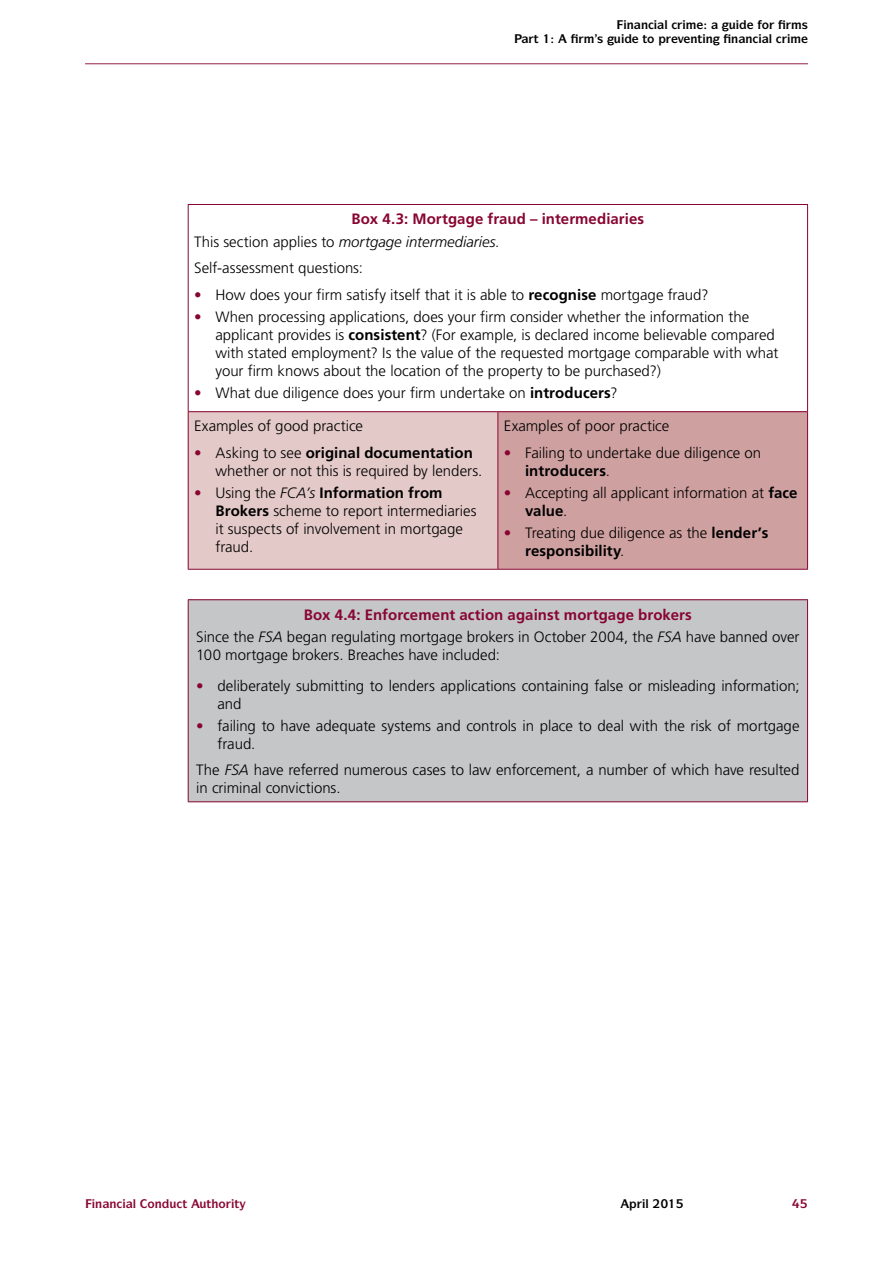
<style>
.page{position:relative;width:893px;height:1263px;background:#fff}
.page>*{position:absolute;margin:0;border:0;box-sizing:border-box;transform-origin:0 0}
.t1{font:300 15px/18px "Frutiger LT Std";color:#000}
.t2{font:700 15px/22.2px "Frutiger LT Std";letter-spacing:.005em;color:#880532}
.t3{font:700 12px "ITC Symbol Std";color:#880532}
.t4{font:700 12px "ITC Symbol Std";color:#000}
.s1{font-weight:300;color:#000}
.s2{font-weight:300;font-style:italic;color:#000}
.s3{font-weight:700;color:#880532}
.s4{font-weight:700}
.s5{font-style:italic}
</style>
<div class="page">
<hr style="left:85px;top:63px;width:723px;height:1px;background:#880532">
<div style="left:188px;top:412px;width:310px;height:157px;background:#e3c9c8"></div>
<div style="left:498px;top:412px;width:310px;height:157px;background:#cfa0a0"></div>
<hr style="left:188px;top:204px;width:310px;height:1px;background:#880532">
<hr style="left:188px;top:205px;width:1px;height:206px;background:#880532">
<hr style="left:498px;top:204px;width:310px;height:1px;background:#880532">
<hr style="left:807px;top:205px;width:1px;height:206px;background:#880532">
<hr style="left:188px;top:411px;width:310px;height:1px;background:#880532">
<hr style="left:188px;top:412px;width:1px;height:157px;background:#880532">
<hr style="left:188px;top:569px;width:310px;height:1px;background:#880532">
<hr style="left:498px;top:411px;width:310px;height:1px;background:#880532">
<hr style="left:497px;top:412px;width:1px;height:157px;background:#880532">
<hr style="left:807px;top:412px;width:1px;height:157px;background:#880532">
<hr style="left:498px;top:569px;width:310px;height:1px;background:#880532">
<div style="left:188px;top:600px;width:619px;height:202px;background:#c4c6c7"></div>
<hr style="left:188px;top:599px;width:620px;height:1px;background:#880532">
<hr style="left:188px;top:600px;width:1px;height:201px;background:#880532">
<hr style="left:807px;top:600px;width:1px;height:201px;background:#880532">
<hr style="left:188px;top:801px;width:620px;height:1px;background:#880532">
<p class="t4" style="left:664px;top:17px;width:5px">●</p>
<p class="t4" style="left:678px;top:31px;width:37px">❖ ■▼■</p>
<p class="t4" style="left:769px;top:31px;width:5px">●</p>
<p class="t2" style="left:194px;top:208px;width:451px;text-indent:157px">Box 4.3: Mortgage fraud – intermediaries<br><span class="s1">This section applies to</span> <span class="s2">mortgage intermediaries</span><span class="s1">.</span></p>
<p class="t1" style="left:194px;top:259px;width:170px">Self-assessment questions:</p>
<p class="t1" style="left:194px;top:286px;width:516px"><span class="s3">•</span> How does your firm satisfy itself that it is able to <span class="s4">recognise</span> mortgage fraud?</p>
<p class="t1" style="left:215px;top:308px;width:565px;text-indent:-21px"><span class="s3">•</span> When processing applications, does your firm consider whether the information the applicant provides is <span class="s4">consistent</span>? (For example, is declared income believable compared with stated employment? Is the value of the requested mortgage comparable with what your firm knows about the location of the property to be purchased?)</p>
<p class="t1" style="left:194px;top:384px;width:425px"><span class="s3">•</span> What due diligence does your firm undertake on <span class="s4">introducers</span>?</p>
<p class="t1" style="left:194px;top:417px;width:170px">Examples of good practice</p>
<p class="t1" style="left:215px;top:444px;width:268px;text-indent:-21px"><span class="s3">•</span> Asking to see <span class="s4">original documentation </span>whether or not this is required by lenders.</p>
<p class="t1" style="left:215px;top:484px;width:263px;text-indent:-21px"><span class="s3">•</span> Using the <span class="s5">FCA’s</span> <span class="s4">Information from<br>Brokers</span> scheme to report intermediaries it suspects of involvement in mortgage fraud.</p>
<p class="t1" style="left:504px;top:417px;width:167px">Examples of poor practice</p>
<p class="t1" style="left:525px;top:444px;width:238px;text-indent:-21px"><span class="s3">•</span> Failing to undertake due diligence on <span class="s4">introducers</span>.</p>
<p class="t1" style="left:525px;top:484px;width:274px;text-indent:-21px"><span class="s3">•</span> Accepting all applicant information at <span class="s4">face value</span>.</p>
<p class="t1" style="left:525px;top:524px;width:245px;text-indent:-21px"><span class="s3">•</span> Treating due diligence as the <span class="s4">lender’s responsibility</span>.</p>
<p class="t1" style="left:196px;top:603px;width:605px;line-height:22.2px;text-align:center"><span class="s3">Box 4.4: Enforcement action against mortgage brokers<br></span>Since the <span class="s5">FSA</span> began regulating mortgage brokers in October 2004, the <span class="s5">FSA</span> have banned over</p>
<p class="t1" style="left:196px;top:646px;width:305px">100 mortgage brokers. Breaches have included:</p>
<p class="t1" style="left:218px;top:676px;width:583px;text-indent:-21px"><span class="s3">•</span> deliberately submitting to lenders applications containing false or misleading information; and</p>
<p class="t1" style="left:218px;top:717px;width:583px;text-indent:-21px"><span class="s3">•</span> failing to have adequate systems and controls in place to deal with the risk of mortgage fraud.</p>
<p class="t1" style="left:196px;top:761px;width:605px">The <span class="s5">FSA</span> have referred numerous cases to law enforcement, a number of which have resulted in criminal convictions.</p>
<p class="t3" style="left:133px;top:1196px;width:108px">● □■◆▼ ◆▼□ ▼</p>
<p class="t4" style="left:645px;top:1196px;width:5px">●</p>
</div>
